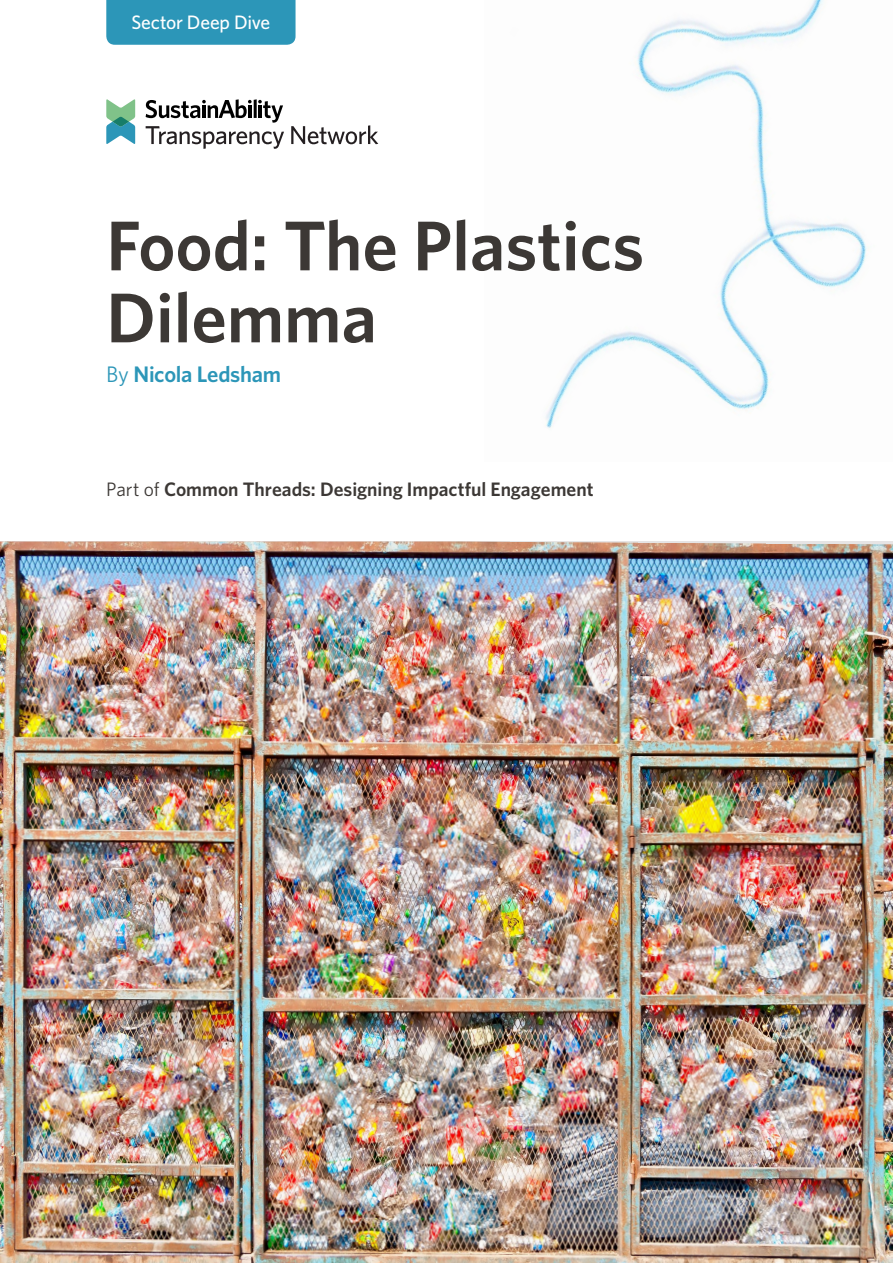
<style>
.page{position:relative;width:893px;height:1263px;background:#fff}
.page>*{position:absolute;margin:0;border:0;box-sizing:border-box;transform-origin:0 0}
.t1{font:600 70.5px/72px "Whitney";color:#3c3835}
.t2{font:600 22.5px "Whitney";letter-spacing:-.015em;color:#2c96b8}
.t3{font:600 19.5px "Whitney";color:#3c3835}
.t4{font:500 19.5px "Whitney";letter-spacing:-.01em;color:#fff}
.s1{font-weight:400}
</style>
<div class="page">
<img style="left:545px;top:0;width:322px;height:428px">
<svg style="left:106px;top:99px;width:29px;height:45px"></svg>
<svg style="left:146px;top:99px;width:232px;height:50px"></svg>
<img style="left:0;top:541px;width:893px;height:722px">
<div style="left:106px;top:0;width:190px;height:45px;background:#2c96b8"></div>
<p class="t4" style="left:131px;top:9px;width:140px">Sector Deep Dive</p>
<h1 class="t1" style="left:106px;top:208px;width:539px">Food: The Plastics<br>Dilemma</h1>
<p class="t2" style="left:106px;top:360px;width:176px"><span class="s1">By</span> Nicola Ledsham</p>
<p class="t3" style="left:106px;top:476px;width:489px"><span class="s1">Part of</span> Common Threads: Designing Impactful Engagement</p>
</div>
